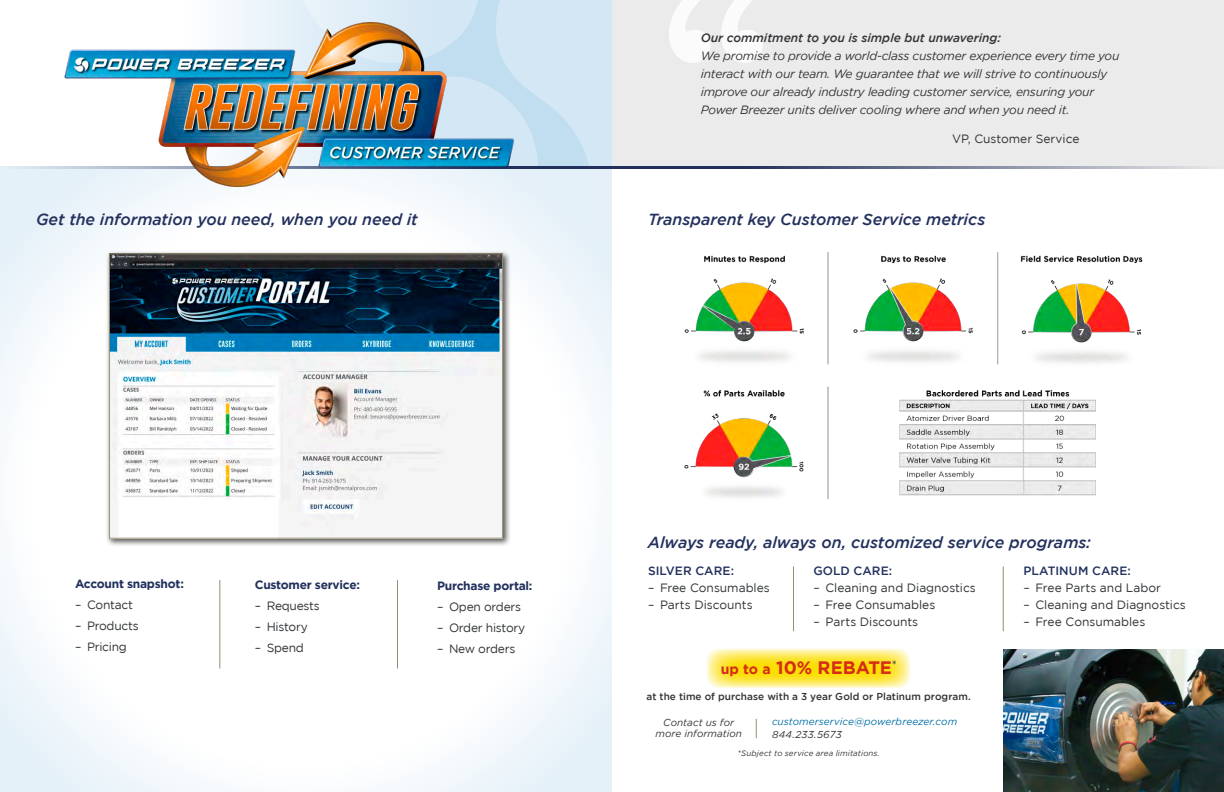
<style>
.page{position:relative;width:1224px;height:792px;background:#fff}
.page>*{position:absolute;margin:0;border:0;box-sizing:border-box;transform-origin:0 0}
.t1{font:700 18px "Gotham";letter-spacing:-.005em;color:#d42d18}
.t2{font:italic 500 16px "Gotham";letter-spacing:-.005em;color:#22305d}
.t3{font:12px "Gotham";letter-spacing:-.005em;color:#303336}
.t4{font:italic 12px/18px "Gotham";letter-spacing:-.02em;color:#303336}
.t5{font:700 12px "Gotham";letter-spacing:-.02em;color:#22305d}
.t6{font:italic 500 12px "Gotham";color:#303336}
.t7{font:500 12px "Gotham";letter-spacing:.005em;color:#22305d}
.t8{font:500 10px "Gotham";letter-spacing:.005em;color:#303336}
.t9{font:italic 10px/11px "Gotham";letter-spacing:.005em;color:#303336;text-align:center}
.t10{font:italic 10px "Gotham";letter-spacing:.005em;color:#006fa9}
.t11{font:italic 8px "Gotham";letter-spacing:.015em;color:#303336}
.s1{font-size:14px}
</style>
<div class="page">
<svg style="left:559px;top:0;width:53px;height:166px;background:#d0e5f3"></svg>
<svg style="left:272px;top:0;width:311px;height:80px;background:#d7e9f5"></svg>
<svg style="left:0;top:169px;width:612px;height:623px"></svg>
<div style="left:106px;top:250px;width:405px;height:297px;background:#1c1c1a;opacity:.75"></div>
<img style="left:111px;top:255px;width:390px;height:282px">
<div style="left:109px;top:253px;width:394px;height:286px;border:1px solid #958e72"></div>
<div style="left:612px;top:0;width:612px;height:169px;background:#ebebeb"></div>
<hr style="left:612px;top:166px;width:612px;height:3px;background:#22305d">
<hr style="left:0;top:166px;width:612px;height:3px;background:#22305d">
<svg style="left:669px;top:0;width:94px;height:63px"></svg>
<img style="left:53px;top:22px;width:506px;height:164px">
<svg style="left:707px;top:648px;width:204px;height:40px;background:#fce858"></svg>
<hr style="left:793px;top:566px;width:1px;height:65px;background:#958e72">
<hr style="left:1003px;top:566px;width:1px;height:65px;background:#958e72">
<img style="left:1003px;top:649px;width:221px;height:143px">
<svg style="left:756px;top:719px;width:1px;height:19px"></svg>
<img style="left:684px;top:253px;width:459px;height:246px">
<hr style="left:220px;top:580px;width:1px;height:88px;background:#958e72">
<hr style="left:397px;top:580px;width:1px;height:88px;background:#958e72">
<h2 class="t2" style="left:36px;top:211px;width:383px">Get the information you need, when you need it</h2>
<p class="t6" style="left:701px;top:31px;width:302px">Our commitment to you is simple but unwavering:</p>
<p class="t4" style="left:701px;top:47px;width:420px">We promise to provide a world-class customer experience every time you interact with our team. We guarantee that we will strive to continuously improve our already industry leading customer service, ensuring your Power Breezer units deliver cooling where and when you need it.</p>
<p class="t3" style="left:952px;top:132px;width:129px">VP, Customer Service</p>
<h2 class="t2" style="left:648px;top:211px;width:339px">Transparent key Customer Service metrics</h2>
<p class="t5" style="left:75px;top:577px;width:110px">Account snapshot:</p>
<p class="t3" style="left:75px;top:598px;width:59px">– Contact</p>
<p class="t3" style="left:75px;top:619px;width:65px">– Products</p>
<p class="t3" style="left:75px;top:640px;width:53px">– Pricing</p>
<p class="t5" style="left:255px;top:578px;width:107px">Customer service:</p>
<p class="t3" style="left:255px;top:599px;width:67px">– Requests</p>
<p class="t3" style="left:255px;top:620px;width:55px">– History</p>
<p class="t3" style="left:255px;top:641px;width:51px">– Spend</p>
<p class="t5" style="left:437px;top:579px;width:97px">Purchase portal:</p>
<p class="t3" style="left:437px;top:600px;width:86px">– Open orders</p>
<p class="t3" style="left:437px;top:621px;width:90px">– Order history</p>
<p class="t3" style="left:437px;top:642px;width:80px">– New orders</p>
<h2 class="t2" style="left:648px;top:533px;width:445px">Always ready, always on, customized service programs:</h2>
<p class="t7" style="left:648px;top:564px;width:88px">SILVER CARE:</p>
<p class="t3" style="left:648px;top:581px;width:123px">– Free Consumables</p>
<p class="t3" style="left:648px;top:598px;width:106px">– Parts Discounts</p>
<p class="t7" style="left:814px;top:564px;width:80px">GOLD CARE:</p>
<p class="t3" style="left:814px;top:581px;width:164px">– Cleaning and Diagnostics</p>
<p class="t3" style="left:814px;top:598px;width:123px">– Free Consumables</p>
<p class="t3" style="left:814px;top:615px;width:106px">– Parts Discounts</p>
<p class="t7" style="left:1024px;top:564px;width:109px">PLATINUM CARE:</p>
<p class="t3" style="left:1024px;top:581px;width:139px">– Free Parts and Labor</p>
<p class="t3" style="left:1024px;top:598px;width:164px">– Cleaning and Diagnostics</p>
<p class="t3" style="left:1024px;top:615px;width:123px">– Free Consumables</p>
<h1 class="t1" style="left:721px;top:657px;width:178px"><span class="s1">up to a</span> 10% REBATE<sup>*</sup></h1>
<p class="t8" style="left:647px;top:691px;width:326px">at the time of purchase with a 3 year Gold or Platinum program.</p>
<p class="t9" style="left:656px;top:717px;width:88px">Contact us for more information</p>
<p class="t11" style="left:738px;top:749px;width:144px">*Subject to service area limitations.</p>
<p class="t10" style="left:772px;top:716px;width:187px">customerservice@powerbreezer.com</p>
<p class="t9" style="left:772px;top:729px;width:71px">844.233.5673</p>
</div>
